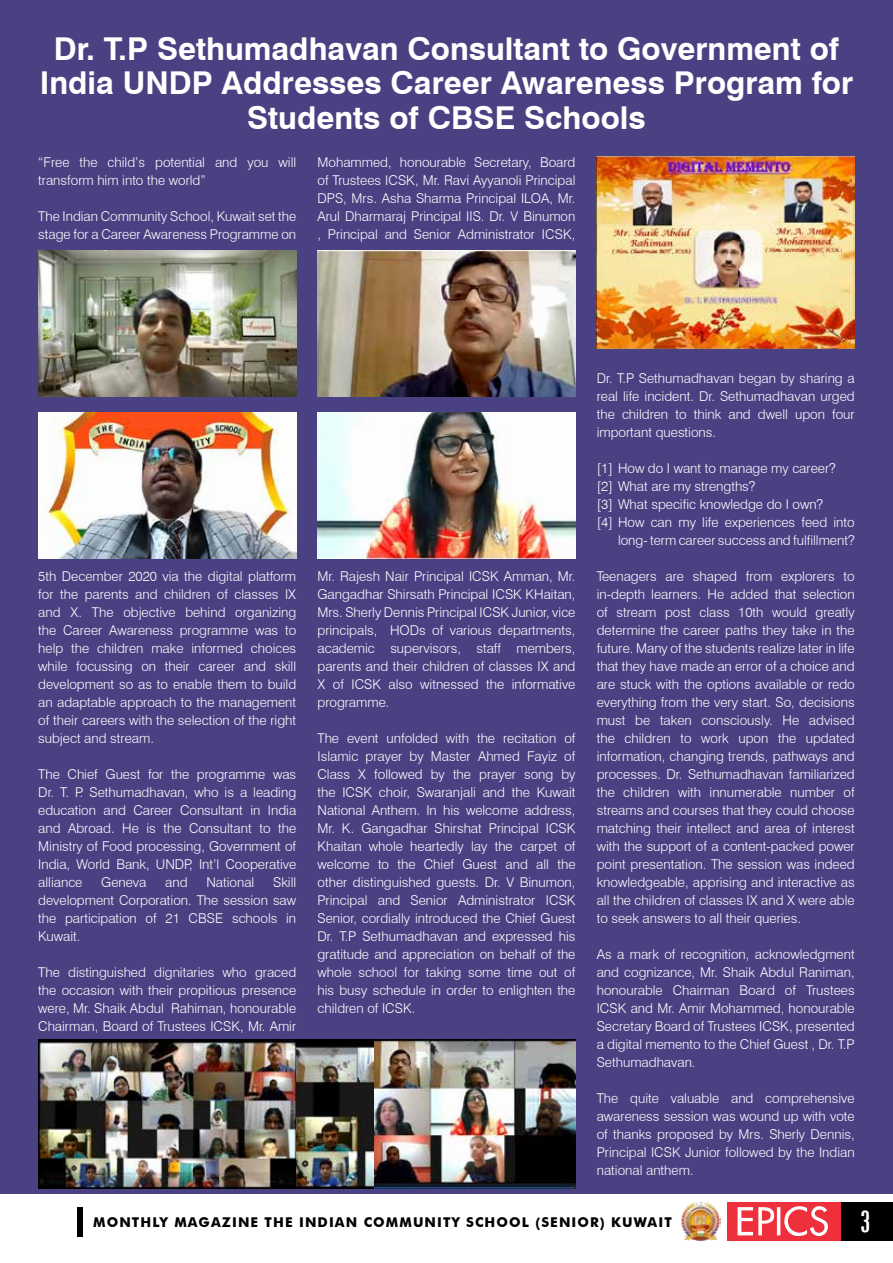
<style>
.page{position:relative;width:893px;height:1263px;background:#fff}
.page>*{position:absolute;margin:0;border:0;box-sizing:border-box;transform-origin:0 0}
.t1{font:700 31.5px/34.5px "Swiss 721 BT";color:#fff;text-align:center}
.t2{font:extra-condensed 30px "Zurich BT";color:#fff}
.t3{font:300 13.5px/18px "Swiss 721 BT";color:#fff;text-align:justify}
.t4{font:700 13.5px "Futura BT";letter-spacing:.08em;color:#000}
</style>
<div class="page">
<hr style="left:0;top:0;width:1px;height:1194px;background:#020202">
<img style="left:0;top:0;width:1px;height:521px">
<div style="left:1px;top:0;width:892px;height:1194px;background:#4a4183"></div>
<img style="left:38px;top:251px;width:258px;height:145px">
<img style="left:317px;top:251px;width:258px;height:145px">
<img style="left:38px;top:412px;width:258px;height:146px">
<img style="left:317px;top:412px;width:258px;height:146px">
<img style="left:38px;top:1039px;width:537px;height:149px">
<img style="left:597px;top:157px;width:257px;height:191px">
<div style="left:840px;top:1202px;width:53px;height:39px;background:#000"></div>
<div style="left:727px;top:1202px;width:113px;height:39px;background:#ee303c"></div>
<svg style="left:738px;top:1206px;width:90px;height:30px"></svg>
<div style="left:77px;top:1207px;width:5px;height:29px;background:#000"></div>
<img style="left:681px;top:1202px;width:40px;height:39px">
<h1 class="t1" style="left:40px;top:31px;width:815px">Dr. T.P Sethumadhavan Consultant to Government of<br>India UNDP Addresses Career Awareness Program for<br>Students of CBSE Schools</h1>
<p class="t3" style="left:38px;top:153px;width:259px">“Free the child’s potential and you will transform him into the world”</p>
<p class="t3" style="left:38px;top:207px;width:259px">The Indian Community School, Kuwait set the stage for a Career Awareness Programme on</p>
<p class="t3" style="left:317px;top:153px;width:259px">Mohammed, honourable Secretary, Board of Trustees ICSK, Mr. Ravi Ayyanoli Principal DPS, Mrs. Asha Sharma Principal ILOA, Mr.<br>Arul Dharmaraj Principal IIS. Dr. V Binumon , Principal and Senior Administrator ICSK,</p>
<p class="t3" style="left:38px;top:567px;width:259px">5th December 2020 via the digital platform for the parents and children of classes IX and X. The objective behind organizing the Career Awareness programme was to help the children make informed choices while focussing on their career and skill development so as to enable them to build an adaptable approach to the management of their careers with the selection of the right subject and stream.</p>
<p class="t3" style="left:38px;top:765px;width:259px">The Chief Guest for the programme was Dr. T. P. Sethumadhavan, who is a leading education and Career Consultant in India and Abroad. He is the Consultant to the Ministry of Food processing, Government of India, World Bank, UNDP, Int’l Cooperative alliance</p>
<p class="t3" style="left:38px;top:873px;width:259px;text-indent:235px">Skill development Corporation. The session saw the participation of 21 CBSE schools in Kuwait.</p>
<p class="t3" style="left:38px;top:963px;width:259px">The distinguished dignitaries who graced the occasion with their propitious presence were, Mr. Shaik Abdul Rahiman, honourable Chairman, Board of Trustees ICSK, Mr. Amir</p>
<p class="t3" style="left:101px;top:873px;width:47px">Geneva</p>
<p class="t3" style="left:165px;top:873px;width:24px">and</p>
<p class="t3" style="left:206px;top:873px;width:50px">National</p>
<p class="t3" style="left:317px;top:567px;width:259px">Mr. Rajesh Nair Principal ICSK Amman, Mr.<br>Gangadhar Shirsath Principal ICSK KHaitan, Mrs. Sherly Dennis Principal ICSK Junior, vice principals, HODs of various departments, academic supervisors, staff members, parents and their children of classes IX and X of ICSK also witnessed the informative programme.</p>
<p class="t3" style="left:317px;top:729px;width:259px">The event unfolded with the recitation of Islamic prayer by Master Ahmed Fayiz of Class X followed by the prayer song by the ICSK choir, Swaranjali and the Kuwait National Anthem. In his welcome address, Mr. K. Gangadhar Shirshat Principal ICSK Khaitan whole heartedly lay the carpet of welcome to the Chief Guest and all the other distinguished guests. Dr. V Binumon, Principal and Senior Administrator ICSK Senior, cordially introduced the Chief Guest Dr. T.P Sethumadhavan and expressed his gratitude and appreciation on behalf of the whole school for taking some time out of his busy schedule in order to enlighten the children of ICSK.</p>
<p class="t3" style="left:597px;top:369px;width:259px">Dr. T.P Sethumadhavan began by sharing a real life incident. Dr. Sethumadhavan urged the children to think and dwell upon four important questions.</p>
<p class="t3" style="left:597px;top:459px;width:241px">[1] How do I want to manage my career?</p>
<p class="t3" style="left:597px;top:477px;width:160px">[2] What are my strengths?</p>
<p class="t3" style="left:597px;top:495px;width:228px">[3] What specific knowledge do I own?</p>
<p class="t3" style="left:597px;top:513px;width:259px">[4] How can my life experiences feed into</p>
<p class="t3" style="left:618px;top:531px;width:238px">long- term career success and fulfillment?</p>
<p class="t3" style="left:597px;top:567px;width:259px">Teenagers are shaped from explorers to in-depth learners. He added that selection of stream post class 10th would greatly determine the career paths they take in the future. Many of the students realize later in life that they have made an error of a choice and are stuck with the options available or redo everything from the very start. So, decisions must be taken consciously. He advised the children to work upon the updated information, changing trends, pathways and processes. Dr. Sethumadhavan familiarized the children with innumerable number of streams and courses that they could choose matching their intellect and area of interest with the support of a content-packed power point presentation. The session was indeed knowledgeable, apprising and interactive as all the children of classes IX and X were able to seek answers to all their queries.</p>
<p class="t3" style="left:597px;top:945px;width:259px">As a mark of recognition, acknowledgment and cognizance, Mr. Shaik Abdul Raniman, honourable Chairman Board of Trustees ICSK and Mr. Amir Mohammed, honourable Secretary Board of Trustees ICSK, presented a digital memento to the Chief Guest , Dr. T.P Sethumadhavan.</p>
<p class="t3" style="left:597px;top:1089px;width:259px">The quite valuable and comprehensive awareness session was wound up with vote of thanks proposed by Mrs. Sherly Dennis, Principal ICSK Junior followed by the Indian national anthem.</p>
<p class="t4" style="left:93px;top:1214px;width:580px">MONTHLY MAGAZINE THE INDIAN COMMUNITY SCHOOL (SENIOR) KUWAIT</p>
<h2 class="t2" style="left:860px;top:1204px;width:12px">3</h2>
</div>
